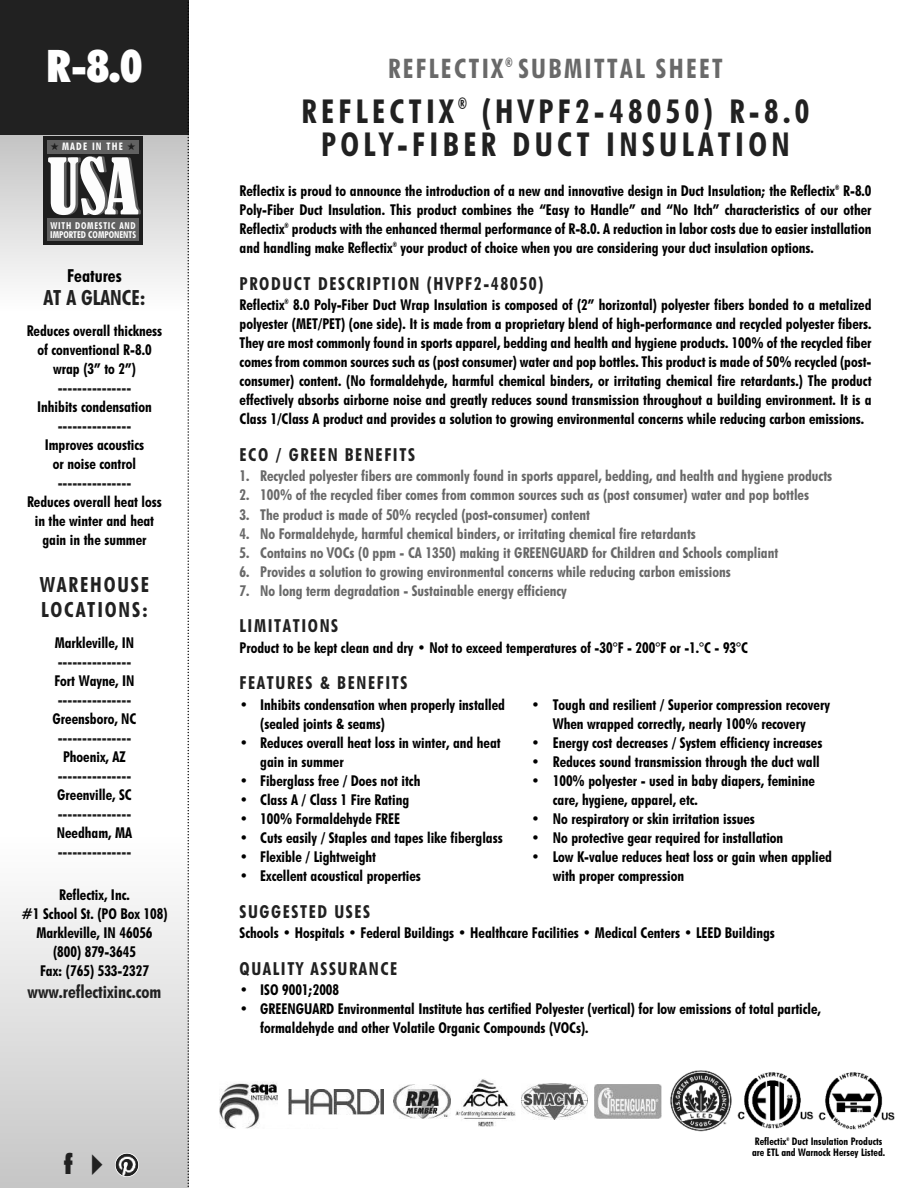
<style>
.page{position:relative;width:918px;height:1188px;background:#fff}
.page>*{position:absolute;margin:0;border:0;box-sizing:border-box;transform-origin:0 0}
.t1{font:condensed 72.45px "Bernard";color:#fdfdfd}
.t2{font:700 expanded 45px "Futuri Condensed SW";color:#fff}
.t3{font:700 33px/33px "Futuri Condensed SW";letter-spacing:.13em;color:#212121;text-align:center}
.t4{font:700 27px "Futuri Condensed SW";letter-spacing:.09em;color:#696969}
.t5{font:27px "Futuri Condensed Extra Bold SWFTE";color:#212121}
.t6{font:700 21px/25.5px "Futuri Condensed SW";letter-spacing:.09em;color:#212121}
.t7{font:700 21px "Futuri Condensed SW";color:#212121}
.t8{font:700 18px "Futuri Condensed SW";letter-spacing:.09em;color:#212121}
.t9{font:700 18px "Futuri Condensed SW";color:#212121}
.t10{font:700 18px "Futuri Condensed SW";color:#000}
.t11{font:700 15px/19px "Futuri Condensed SW";color:#000;text-align:center}
.t12{font:700 15px "Futuri Condensed SW";color:#696969}
.t13{font:700 15px "Futuri Condensed SW";color:#212121}
.t14{font:700 10.5px/10.5px "Futuri Condensed SW";color:#000}
.t15{font:700 10.5px "Futuri Condensed SW";letter-spacing:.11em;color:#fdfdfd}
.t16{font:700 9.6px/8.7px "Futuri Condensed SW";color:#fdfdfd}
.s1{color:#1e1e1e}
</style>
<div class="page">
<div style="left:0;top:837px;width:189px;height:351px;background:linear-gradient(to bottom,#fefefe,#c6c6c6)"></div>
<div style="left:0;top:135px;width:189px;height:175px;background:linear-gradient(to bottom,#c3c3c3,#fefefe)"></div>
<div style="left:0;top:0;width:189px;height:135px;background:#212121"></div>
<div style="left:44px;top:137px;width:99px;height:108px;background:#1e1e1e"></div>
<div style="left:47px;top:140px;width:92px;height:13px;background:#616161"></div>
<div style="left:47px;top:219px;width:92px;height:22px;background:#616161"></div>
<img style="left:738px;top:1072px;width:75px;height:57px">
<img style="left:819px;top:1072px;width:75px;height:58px">
<img style="left:219px;top:1082px;width:59px;height:46px">
<img style="left:288px;top:1090px;width:95px;height:25px">
<img style="left:393px;top:1084px;width:57px;height:34px">
<img style="left:455px;top:1079px;width:60px;height:47px">
<img style="left:522px;top:1084px;width:66px;height:36px">
<img style="left:594px;top:1084px;width:68px;height:34px">
<img style="left:670px;top:1071px;width:62px;height:61px">
<svg style="left:187px;top:2px;width:2px;height:1186px"></svg>
<img style="left:116px;top:1154px;width:22px;height:22px;border-radius:50%">
<div style="left:115px;top:1153px;width:24px;height:24px;border:2px solid #fff;border-radius:50%"></div>
<h2 class="t2" style="left:46px;top:40px;width:98px">R-8.0</h2>
<p class="t15" style="left:51px;top:141px;width:87px"><span class="s1">★</span> MADE IN THE <span class="s1">★</span></p>
<h1 class="t1" style="left:47px;top:147px;width:93px">#,*</h1>
<p class="t16" style="left:50px;top:221px;width:87px">WITH DOMESTIC AND<br>IMPORTED COMPONENTS</p>
<p class="t10" style="left:67px;top:266px;width:56px">Features</p>
<h3 class="t7" style="left:43px;top:285px;width:104px">AT A GLANCE:</h3>
<p class="t11" style="left:27px;top:321px;width:137px">Reduces overall thickness of conventional R-8.0 wrap (3” to 2”)</p>
<p class="t13" style="left:58px;top:379px;width:75px">---------------</p>
<p class="t11" style="left:37px;top:397px;width:116px">Inhibits condensation</p>
<p class="t13" style="left:58px;top:417px;width:75px">---------------</p>
<p class="t11" style="left:45px;top:435px;width:101px">Improves acoustics or noise control</p>
<p class="t13" style="left:58px;top:474px;width:75px">---------------</p>
<p class="t11" style="left:27px;top:492px;width:136px">Reduces overall heat loss in the winter and heat gain in the summer</p>
<h3 class="t6" style="left:40px;top:572px;width:111px">WAREHOUSE<br>LOCATIONS:</h3>
<p class="t11" style="left:55px;top:633px;width:81px">Markleville, IN</p>
<p class="t13" style="left:58px;top:653px;width:75px">---------------</p>
<p class="t11" style="left:54px;top:671px;width:82px">Fort Wayne, IN</p>
<p class="t13" style="left:58px;top:691px;width:75px">---------------</p>
<p class="t11" style="left:53px;top:709px;width:85px">Greensboro, NC</p>
<p class="t13" style="left:58px;top:729px;width:75px">---------------</p>
<p class="t11" style="left:63px;top:748px;width:64px">Phoenix, AZ</p>
<p class="t13" style="left:58px;top:767px;width:75px">---------------</p>
<p class="t11" style="left:57px;top:786px;width:76px">Greenville, SC</p>
<p class="t13" style="left:58px;top:805px;width:75px">---------------</p>
<p class="t11" style="left:57px;top:824px;width:77px">Needham, MA</p>
<p class="t13" style="left:58px;top:843px;width:75px">---------------</p>
<p class="t11" style="left:21px;top:886px;width:148px">Reflectix, Inc.<br>#1 School St. (PO Box 108)<br>Markleville, IN 46056 (800) 879-3645<br>Fax: (765) 533-2327</p>
<p class="t9" style="left:28px;top:981px;width:135px">www.reflectixinc.com</p>
<h3 class="t5" style="left:64px;top:1146px;width:50px">f ✔</h3>
<h3 class="t4" style="left:388px;top:53px;width:336px">REFLECTIX<sup>®</sup> SUBMITTAL SHEET</h3>
<h3 class="t3" style="left:302px;top:95px;width:509px">REFLECTIX <sup>®</sup> (HVPF2-48050) R-8.0<br>POLY-FIBER DUCT INSULATION</h3>
<p class="t11" style="left:240px;top:181px;width:633px;text-align:justify">Reflectix is proud to announce the introduction of a new and innovative design in Duct Insulation; the Reflectix<sup>®</sup> R-8.0<br>Poly-Fiber Duct Insulation. This product combines the “Easy to Handle” and “No Itch” characteristics of our other Reflectix<sup>®</sup> products with the enhanced thermal performance of R-8.0. A reduction in labor costs due to easier installation and handling make Reflectix<sup>®</sup> your product of choice when you are considering your duct insulation options.</p>
<p class="t8" style="left:240px;top:273px;width:305px">PRODUCT DESCRIPTION (HVPF2-48050)</p>
<p class="t11" style="left:240px;top:296px;width:633px;text-align:justify">Reflectix<sup>®</sup> 8.0 Poly-Fiber Duct Wrap Insulation is composed of (2” horizontal) polyester fibers bonded to a metalized polyester (MET/PET) (one side). It is made from a proprietary blend of high-performance and recycled polyester fibers.<br>They are most commonly found in sports apparel, bedding and health and hygiene products. 100% of the recycled fiber comes from common sources such as (post consumer) water and pop bottles. This product is made of 50% recycled (post&shy;consumer) content. (No formaldehyde, harmful chemical binders, or irritating chemical fire retardants.) The product effectively absorbs airborne noise and greatly reduces sound transmission throughout a building environment. It is a Class 1/Class A product and provides a solution to growing environmental concerns while reducing carbon emissions.</p>
<p class="t8" style="left:240px;top:444px;width:177px">ECO / GREEN BENEFITS</p>
<p class="t12" style="left:240px;top:468px;width:594px">1. Recycled polyester fibers are commonly found in sports apparel, bedding, and health and hygiene products</p>
<p class="t12" style="left:240px;top:487px;width:571px">2. 100% of the recycled fiber comes from common sources such as (post consumer) water and pop bottles</p>
<p class="t12" style="left:240px;top:506px;width:352px">3. The product is made of 50% recycled (post-consumer) content</p>
<p class="t12" style="left:240px;top:525px;width:458px">4. No Formaldehyde, harmful chemical binders, or irritating chemical fire retardants</p>
<p class="t12" style="left:240px;top:544px;width:540px">5. Contains no VOCs (0 ppm - CA 1350) making it GREENGUARD for Children and Schools compliant</p>
<p class="t12" style="left:240px;top:563px;width:493px">6. Provides a solution to growing environmental concerns while reducing carbon emissions</p>
<p class="t12" style="left:240px;top:582px;width:329px">7. No long term degradation - Sustainable energy efficiency</p>
<p class="t8" style="left:240px;top:616px;width:100px">LIMITATIONS</p>
<p class="t11" style="left:240px;top:638px;width:510px">Product to be kept clean and dry • Not to exceed temperatures of -30°F - 200°F or -1.°C - 93°C</p>
<p class="t8" style="left:240px;top:673px;width:169px">FEATURES &amp; BENEFITS</p>
<p class="t11" style="left:240px;top:695px;width:267px">• Inhibits condensation when properly installed</p>
<p class="t11" style="left:531px;top:695px;width:300px">• Tough and resilient / Superior compression recovery</p>
<p class="t11" style="left:260px;top:714px;width:126px">(sealed joints &amp; seams)</p>
<p class="t11" style="left:553px;top:714px;width:254px">When wrapped correctly, nearly 100% recovery</p>
<p class="t11" style="left:240px;top:733px;width:263px">• Reduces overall heat loss in winter, and heat</p>
<p class="t11" style="left:531px;top:733px;width:293px">• Energy cost decreases / System efficiency increases</p>
<p class="t11" style="left:260px;top:752px;width:85px">gain in summer</p>
<p class="t11" style="left:531px;top:752px;width:290px">• Reduces sound transmission through the duct wall</p>
<p class="t11" style="left:240px;top:771px;width:182px">• Fiberglass free / Does not itch</p>
<p class="t11" style="left:531px;top:771px;width:285px">• 100% polyester - used in baby diapers, feminine</p>
<p class="t11" style="left:240px;top:790px;width:171px">• Class A / Class 1 Fire Rating</p>
<p class="t11" style="left:553px;top:790px;width:147px">care, hygiene, apparel, etc.</p>
<p class="t11" style="left:240px;top:809px;width:162px">• 100% Formaldehyde FREE</p>
<p class="t11" style="left:531px;top:809px;width:225px">• No respiratory or skin irritation issues</p>
<p class="t11" style="left:240px;top:828px;width:265px">• Cuts easily / Staples and tapes like fiberglass</p>
<p class="t11" style="left:531px;top:828px;width:254px">• No protective gear required for installation</p>
<p class="t11" style="left:240px;top:847px;width:138px">• Flexible / Lightweight</p>
<p class="t11" style="left:531px;top:847px;width:302px">• Low K-value reduces heat loss or gain when applied</p>
<p class="t11" style="left:240px;top:866px;width:183px">• Excellent acoustical properties</p>
<p class="t11" style="left:553px;top:866px;width:133px">with proper compression</p>
<p class="t8" style="left:240px;top:901px;width:132px">SUGGESTED USES</p>
<p class="t11" style="left:240px;top:923px;width:537px">Schools • Hospitals • Federal Buildings • Healthcare Facilities • Medical Centers • LEED Buildings</p>
<p class="t8" style="left:240px;top:958px;width:159px">QUALITY ASSURANCE</p>
<p class="t11" style="left:240px;top:980px;width:101px">• ISO 9001;2008</p>
<p class="t11" style="left:260px;top:999px;width:562px;text-align:left;text-indent:-21px">• GREENGUARD Environmental Institute has certified Polyester (vertical) for low emissions of total particle, formaldehyde and other Volatile Organic Compounds (VOCs).</p>
<p class="t14" style="left:752px;top:1136px;width:135px">Reflectix<sup>®</sup> Duct Insulation Products are ETL and Warnock Hersey Listed.</p>
</div>
